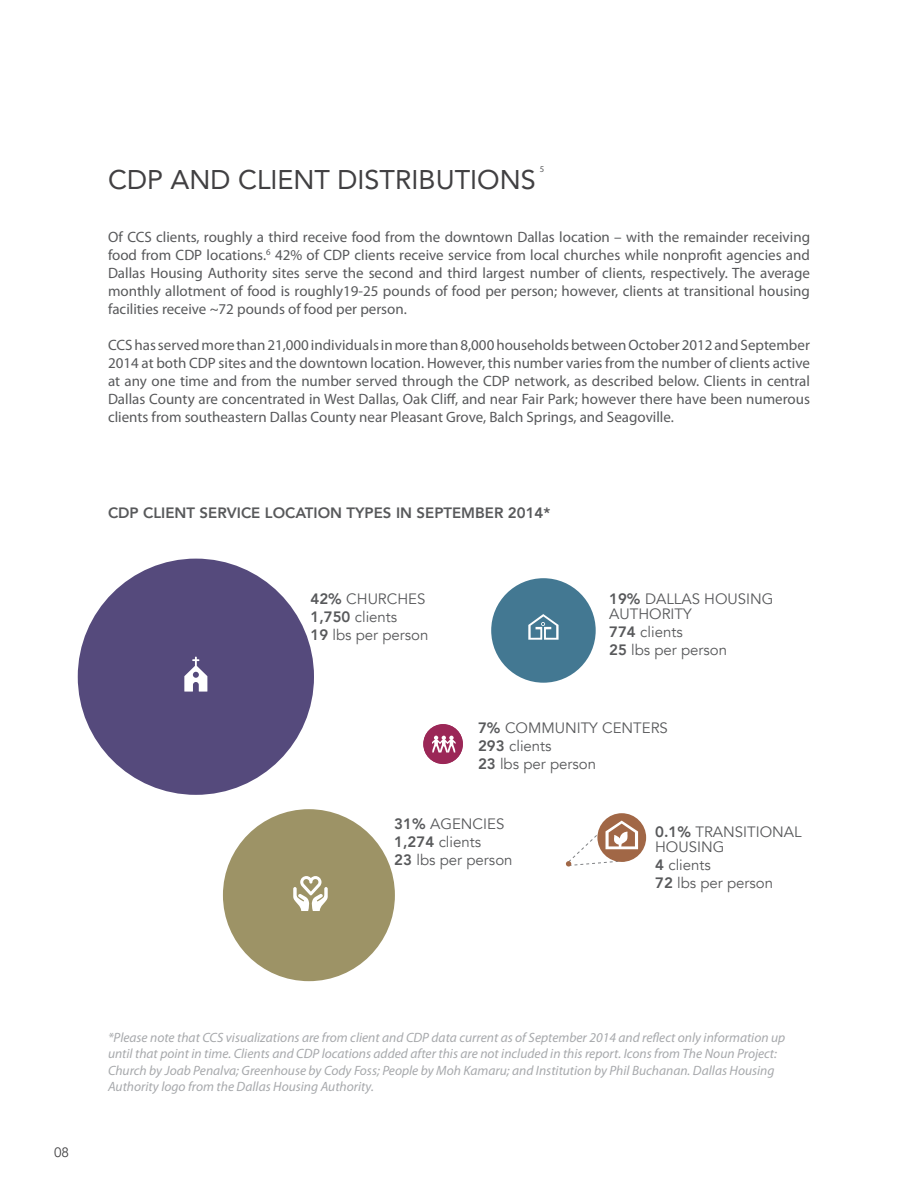
<style>
.page{position:relative;width:918px;height:1188px;background:#fff}
.page>*{position:absolute;margin:0;border:0;box-sizing:border-box;transform-origin:0 0}
.t1{font:27px "Avenir";color:#414042}
.t2{font:15px/18px "Myriad Pro";color:#58595b;text-align:justify}
.t3{font:15px/18px "Avenir";color:#58595b}
.t4{font:800 15px "Avenir";color:#58595b}
.t5{font:italic 13.5px/16.2px "Myriad Pro";color:#a7a9ac}
.t6{font:13.5px "Avenir";color:#414042}
.t7{font:8.7px "Myriad Pro";color:#58595b}
.s1{font-weight:800}
</style>
<div class="page">
<div style="left:78px;top:559px;width:236px;height:236px;background:#554a7c;border-radius:50%"></div>
<div style="left:223px;top:809px;width:172px;height:172px;background:#9d9366;border-radius:50%"></div>
<div style="left:491px;top:578px;width:105px;height:105px;background:#437892;border-radius:50%"></div>
<svg style="left:528px;top:614px;width:31px;height:26px"></svg>
<div style="left:423px;top:724px;width:40px;height:40px;background:#9b2757;border-radius:50%"></div>
<svg style="left:432px;top:736px;width:24px;height:16px"></svg>
<div style="left:597px;top:813px;width:49px;height:49px;background:#a16746;border-radius:50%"></div>
<svg style="left:566px;top:814px;width:72px;height:53px"></svg>
<svg style="left:184px;top:657px;width:23px;height:35px"></svg>
<svg style="left:293px;top:876px;width:35px;height:35px"></svg>
<p class="t7" style="left:540px;top:164px;width:6px">5</p>
<h1 class="t1" style="left:108px;top:158px;width:429px">CDP AND CLIENT DISTRIBUTIONS</h1>
<p class="t2" style="left:108px;top:228px;width:704px">Of CCS clients, roughly a third receive food from the downtown Dallas location – with the remainder receiving food from CDP locations.<sup>6</sup> 42% of CDP clients receive service from local churches while nonprofit agencies and Dallas Housing Authority sites serve the second and third largest number of clients, respectively. The average monthly allotment of food is roughly19-25 pounds of food per person; however, clients at transitional housing facilities receive ~72 pounds of food per person.</p>
<p class="t2" style="left:108px;top:336px;width:704px">CCS has served more than 21,000 individuals in more than 8,000 households between October 2012 and September 2014 at both CDP sites and the downtown location. However, this number varies from the number of clients active at any one time and from the number served through the CDP network, as described below. Clients in central Dallas County are concentrated in West Dallas, Oak Cliff, and near Fair Park; however there have been numerous clients from southeastern Dallas County near Pleasant Grove, Balch Springs, and Seagoville.</p>
<p class="t4" style="left:108px;top:501px;width:444px">CDP CLIENT SERVICE LOCATION TYPES IN SEPTEMBER 2014*</p>
<p class="t3" style="left:310px;top:590px;width:120px"><span class="s1">42%</span> CHURCHES<br><span class="s1">1,750</span> clients<br><span class="s1">19</span> lbs per person</p>
<p class="t3" style="left:609px;top:590px;width:116px"><span class="s1">19%</span> DALLAS HOUSIN</p>
<p class="t3" style="left:762px;top:590px;width:13px">G</p>
<p class="t3" style="left:609px;top:605px;width:120px;text-indent:29px">HORITY<br><span class="s1">774</span> clients<br><span class="s1">25</span> lbs per person</p>
<p class="t3" style="left:609px;top:605px;width:11px">AUT</p>
<p class="t3" style="left:478px;top:719px;width:49px"><span class="s1">7%</span> COMMUNITY</p>
<p class="t3" style="left:602px;top:719px;width:21px">CENTERS</p>
<p class="t3" style="left:478px;top:737px;width:120px"><span class="s1">293</span> clients<br><span class="s1">23</span> lbs per person</p>
<p class="t3" style="left:394px;top:815px;width:120px"><span class="s1">31%</span> AGENCIES<br><span class="s1">1,274</span> clients<br><span class="s1">23</span> lbs per person</p>
<p class="t3" style="left:655px;top:823px;width:51px"><span class="s1">0.1%</span> TRANSITIONA</p>
<p class="t3" style="left:794px;top:823px;width:9px">L</p>
<p class="t3" style="left:655px;top:838px;width:21px">HOUSIN</p>
<p class="t3" style="left:713px;top:838px;width:13px">G</p>
<p class="t3" style="left:655px;top:856px;width:120px"><span class="s1">4</span> clients<br><span class="s1">72</span> lbs per person</p>
<p class="t6" style="left:54px;top:1145px;width:17px">08</p>
<p class="t5" style="left:108px;top:1029px;width:679px">*Please note that CCS visualizations are from client and CDP data current as of September 2014 and reflect only information up until that point in time. Clients and CDP locations added after this are not included in this report. Icons from The Noun Project:<br>Church by Joab Penalva; Greenhouse by Cody Foss; People by Moh Kamaru; and Institution by Phil Buchanan. Dallas Housing Authority logo from the Dallas Housing Authority.</p>
</div>
